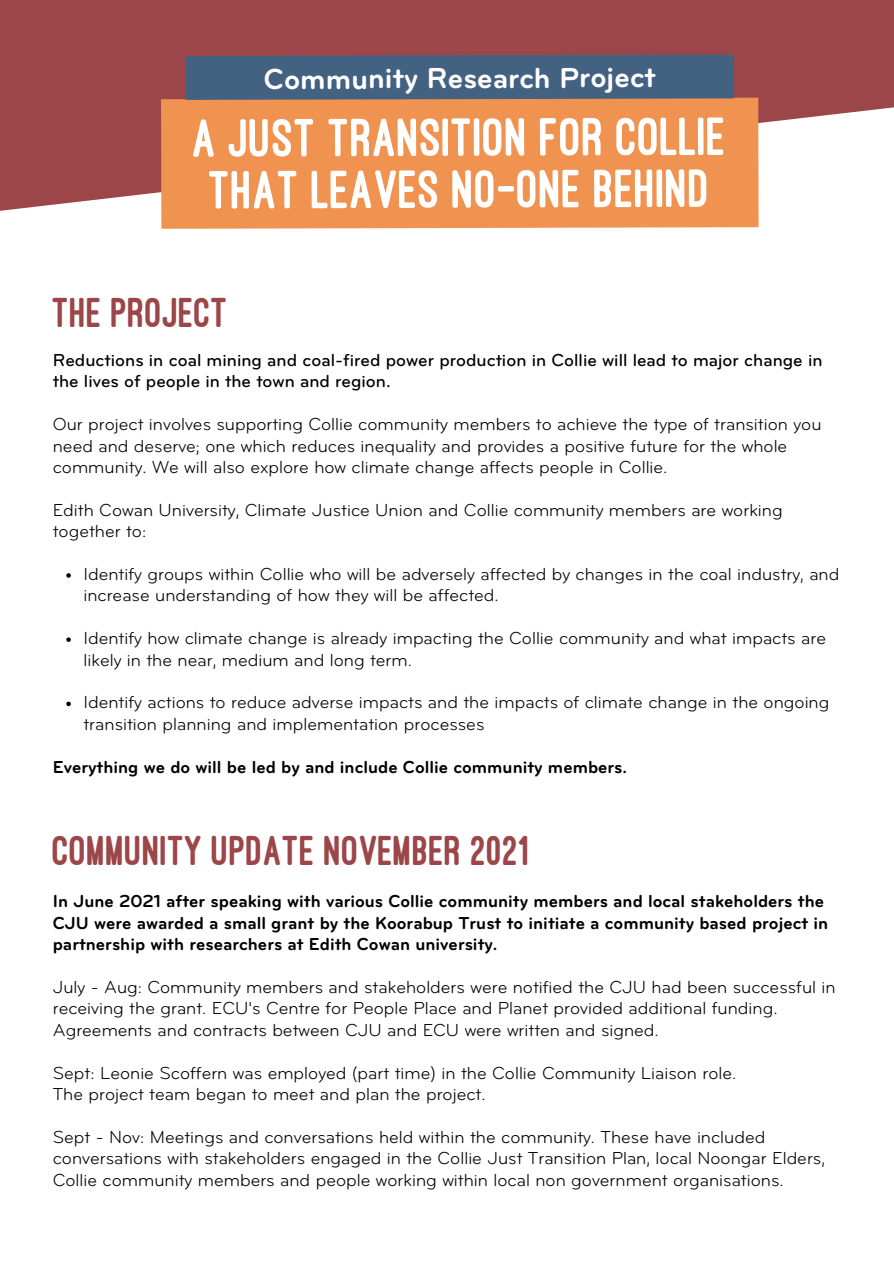
<style>
.page{position:relative;width:894px;height:1264px;background:#fff}
.page>*{position:absolute;margin:0;border:0;box-sizing:border-box;transform-origin:0 0}
.t1{font:800 55.5px/51.8px "Ostrich Sans";color:#fff}
.t2{font:800 43.2px "Ostrich Sans";color:#9c4649}
.t3{font:700 30px "Bryant Pro";letter-spacing:-.005em;color:#fff}
.t4{font:18px/21.5px "Bryant Pro";color:#000}
.t5{font:700 18px/21.5px "Bryant Pro";color:#000}
.t6{font:500 18px/21.5px "Bryant Pro";color:#000}
</style>
<div class="page">
<svg style="left:0;top:0;width:893px;height:215px;fill:#9c4649"></svg>
<div style="left:161px;top:98px;width:597px;height:131px;background:#f09250"></div>
<div style="left:185px;top:54px;width:548px;height:46px;background:#436282"></div>
<svg style="left:66px;top:573px;width:5px;height:4px"></svg>
<svg style="left:66px;top:637px;width:5px;height:5px"></svg>
<svg style="left:66px;top:701px;width:5px;height:5px"></svg>
<p class="t3" style="left:264px;top:65px;width:393px">Community Research Project</p>
<p class="t1" style="left:193px;top:111px;width:535px">A JUST TRANSITION FOR COLLIE<br>THAT LEAVES NO-ONE BEHIND</p>
<p class="t2" style="left:53px;top:287px;width:177px">THE PROJECT</p>
<p class="t6" style="left:53px;top:351px;width:771px">Reductions in coal mining and coal-fired power production in Collie will lead to major change in the lives of people in the town and region.</p>
<p class="t4" style="left:53px;top:415px;width:770px">Our project involves supporting Collie community members to achieve the type of transition you need and deserve; one which reduces inequality and provides a positive future for the whole community. We will also explore how climate change affects people in Collie.</p>
<p class="t4" style="left:53px;top:500px;width:731px">Edith Cowan University, Climate Justice Union and Collie community members are working together to:</p>
<p class="t4" style="left:83px;top:564px;width:757px">Identify groups within Collie who will be adversely affected by changes in the coal industry, and increase understanding of how they will be affected.</p>
<p class="t4" style="left:83px;top:629px;width:744px">Identify how climate change is already impacting the Collie community and what impacts are likely in the near, medium and long term.</p>
<p class="t4" style="left:83px;top:693px;width:747px">Identify actions to reduce adverse impacts and the impacts of climate change in the ongoing transition planning and implementation processes</p>
<p class="t5" style="left:53px;top:757px;width:575px">Everything we do will be led by and include Collie community members.</p>
<p class="t2" style="left:53px;top:825px;width:478px">COMMUNITY UPDATE NOVEMBER 2021</p>
<p class="t5" style="left:53px;top:892px;width:776px">In June 2021 after speaking with various Collie community members and local stakeholders the<br>CJU were awarded a small grant by the Koorabup Trust to initiate a community based project in partnership with researchers at Edith Cowan university.</p>
<p class="t4" style="left:53px;top:977px;width:784px">July - Aug: Community members and stakeholders were notified the CJU had been successful in receiving the grant. ECU's Centre for People Place and Planet provided additional funding.<br>Agreements and contracts between CJU and ECU were written and signed.</p>
<p class="t4" style="left:53px;top:1063px;width:685px">Sept: Leonie Scoffern was employed (part time) in the Collie Community Liaison role.</p>
<p class="t4" style="left:53px;top:1084px;width:434px">The project team began to meet and plan the project.</p>
<p class="t4" style="left:53px;top:1127px;width:773px">Sept - Nov: Meetings and conversations held within the community. These have included conversations with stakeholders engaged in the Collie Just Transition Plan, local Noongar Elders,<br>Collie community members and people working within local non government organisations.</p>
</div>
